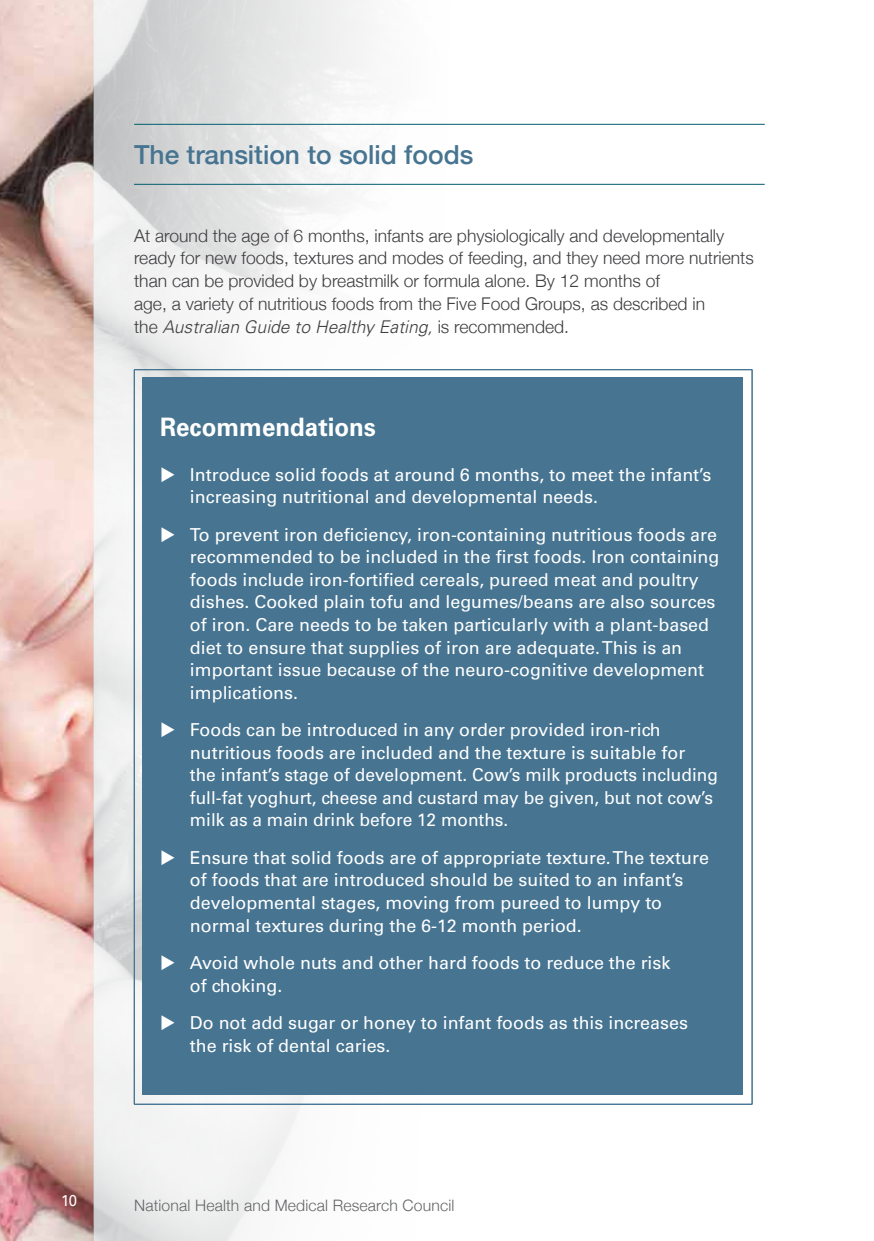
<style>
.page{position:relative;width:874px;height:1241px;background:#fff}
.page>*{position:absolute;margin:0;border:0;box-sizing:border-box;transform-origin:0 0}
.Head_2__double_rule{font:500 26.25px "Helvetica Neue";color:#467491}
.t1{font:700 25.38px "Univers";color:#fff;scale:.95 1}
.t2{font:17.85px/22.6px "Univers";color:#fff}
.Text{font:300 17.5px/22.8px "Helvetica Neue";color:#3e3d40}
.t3{font:300 15.75px "Helvetica Neue";letter-spacing:.01em;color:#646567}
.t4{font:15.75px "Univers";color:#fff;scale:.95 1}
.s1{font-family:"Univers";font-style:italic}
</style>
<div class="page">
<img style="left:0;top:0;width:764px;height:1240px">
<hr style="left:134px;top:124px;width:630px;height:1px;background:#005d6e">
<hr style="left:134px;top:184px;width:630px;height:1px;background:#005d6e">
<hr style="left:134px;top:369px;width:617px;height:1px;background:#467491">
<hr style="left:134px;top:370px;width:1px;height:733px;background:#467491">
<hr style="left:751px;top:369px;width:1px;height:735px;background:#467491">
<hr style="left:134px;top:1103px;width:618px;height:1px;background:#467491">
<div style="left:142px;top:377px;width:599px;height:717px;background:#467491"></div>
<p class="t4" style="left:61px;top:1190px;width:18px">10</p>
<h2 class="Head_2__double_rule" style="left:134px;top:134px;width:340px">The transition to solid foods</h2>
<p class="Text" style="left:134px;top:223px;width:621px">At around the age of 6 months, infants are physiologically and developmentally ready for new foods, textures and modes of feeding, and they need more nutrients than can be provided by breastmilk or formula alone. By 12 months of<br>age, a variety of nutritious foods from the Five Food Groups, as described in<br>the <span class="s1">Australian Guide to Healthy Eating,</span> is recommended.</p>
<h3 class="t1" style="left:160px;top:412px;width:228px">Recommendations</h3>
<p class="t2" style="left:190px;top:463px;width:522px">Introduce solid foods at around 6 months, to meet the infant’s increasing nutritional and developmental needs.</p>
<p class="t2" style="left:190px;top:523px;width:530px">To prevent iron deficiency, iron-containing nutritious foods are recommended to be included in the first foods. Iron containing foods include iron-fortified cereals, pureed meat and poultry dishes. Cooked plain tofu and legumes/beans are also sources of iron. Care needs to be taken particularly with a plant-based diet to ensure that supplies of iron are adequate. This is an important issue because of the neuro-cognitive development implications.</p>
<p class="t2" style="left:190px;top:718px;width:529px">Foods can be introduced in any order provided iron-rich nutritious foods are included and the texture is suitable for<br>the infant’s stage of development. Cow’s milk products including full-fat yoghurt, cheese and custard may be given, but not cow’s milk as a main drink before 12 months.</p>
<p class="t2" style="left:190px;top:846px;width:520px">Ensure that solid foods are of appropriate texture. The texture of foods that are introduced should be suited to an infant’s developmental stages, moving from pureed to lumpy to normal textures during the 6-12 month period.</p>
<p class="t2" style="left:190px;top:951px;width:482px">Avoid whole nuts and other hard foods to reduce the risk of choking.</p>
<p class="t2" style="left:190px;top:1011px;width:499px">Do not add sugar or honey to infant foods as this increases the risk of dental caries.</p>
<p class="t3" style="left:134px;top:1192px;width:321px">National Health and Medical Research Council</p>
</div>
